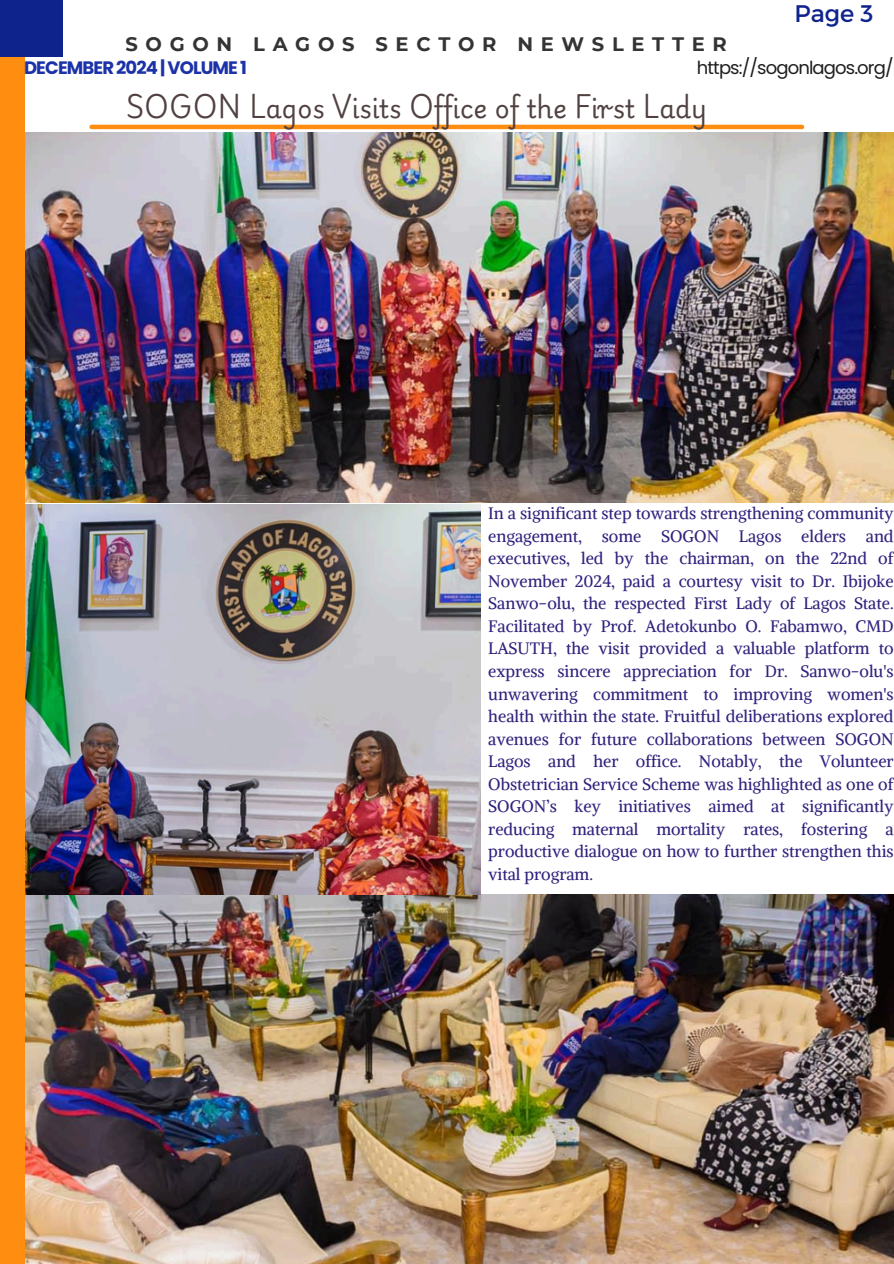
<style>
.page{position:relative;width:894px;height:1264px;background:#fff}
.page>*{position:absolute;margin:0;border:0;box-sizing:border-box;transform-origin:0 0}
.t1{font:25.5px "Playwrite US Modern";color:#514241}
.t2{font:24px "Montserrat";color:#0f238d}
.t3{font:700 19.5px "Montserrat";letter-spacing:.395em;color:#343434}
.t4{font:18px "Poppins";letter-spacing:-.05em;color:#1e1e1e}
.t5{font:700 18px "Poppins";letter-spacing:-.05em;color:#1c32a8}
.t6{font:16.5px/22.5px "Alike";color:#31217d;text-align:justify}
</style>
<div class="page">
<div style="left:0;top:0;width:24px;height:1263px;background:#ff8d10"></div>
<div style="left:0;top:0;width:63px;height:56px;background:#0f238d"></div>
<hr style="left:92px;top:125px;width:709px;height:4px;background:#ff8d10">
<img style="left:26px;top:132px;width:867px;height:371px">
<img style="left:26px;top:894px;width:867px;height:369px">
<img style="left:26px;top:504px;width:454px;height:390px">
<h2 class="t3" style="left:125px;top:33px;width:602px">SOGON LAGOS SECTOR NEWSLETTER</h2>
<p class="t2" style="left:794px;top:-2px;width:80px">Page 3</p>
<h1 class="t5" style="left:24px;top:55px;width:224px">DECEMBER 2024 | VOLUME 1</h1>
<p class="t4" style="left:696px;top:55px;width:198px">https://sogonlagos.org/</p>
<h3 class="t1" style="left:126px;top:94px;width:583px">SOGON Lagos Visits Office of the First Lady</h3>
<h1 class="t6" style="left:488px;top:502px;width:407px">In a significant step towards strengthening community engagement, some SOGON Lagos elders and executives, led by the chairman, on the 22nd of November 2024, paid a courtesy visit to Dr. Ibijoke Sanwo-olu, the respected First Lady of Lagos State.<br>Facilitated by Prof. Adetokunbo O. Fabamwo, CMD LASUTH, the visit provided a valuable platform to express sincere appreciation for Dr. Sanwo-olu's unwavering commitment to improving women's health within the state. Fruitful deliberations explored avenues for future collaborations between SOGON Lagos and her office. Notably, the Volunteer Obstetrician Service Scheme was highlighted as one of SOGON’s key initiatives aimed at significantly reducing maternal mortality rates, fostering a productive dialogue on how to further strengthen this vital program.</h1>
</div>
